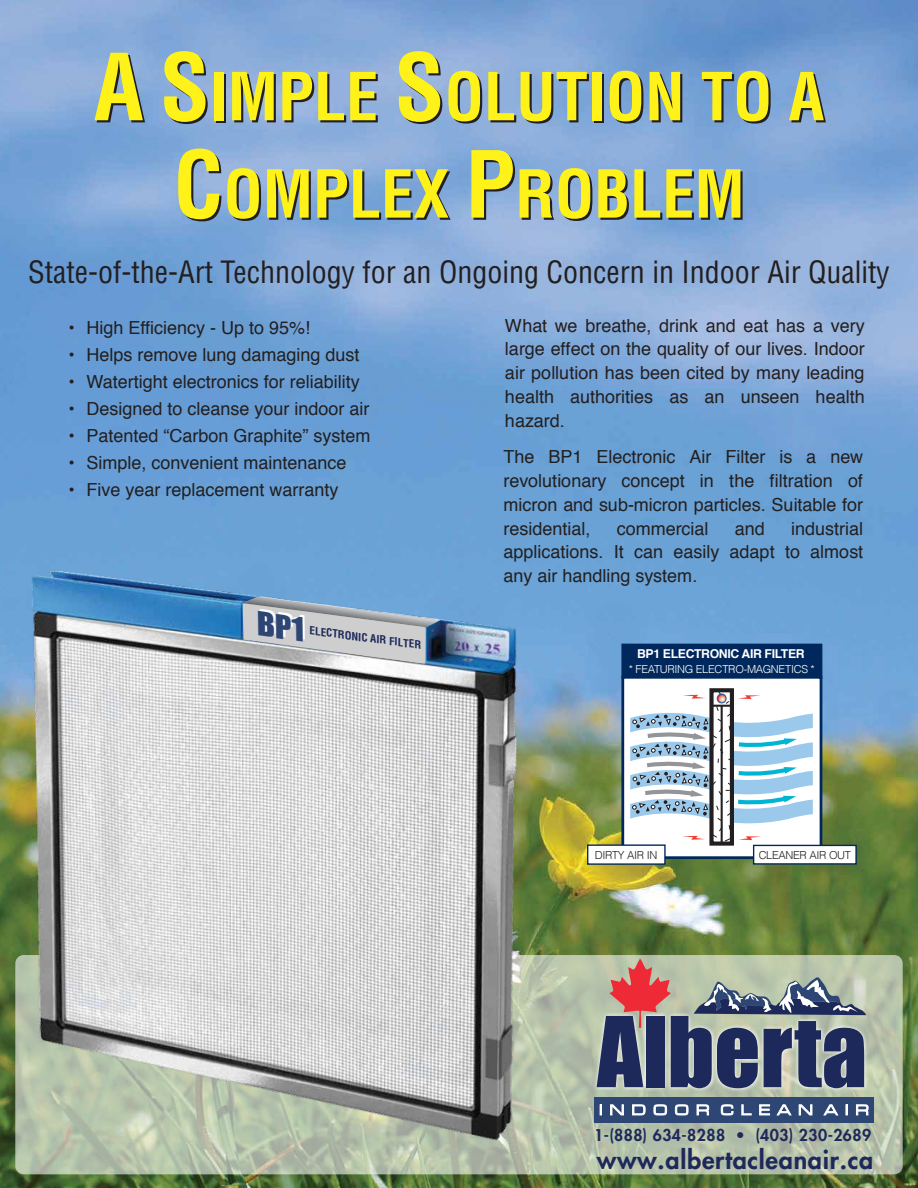
<style>
.page{position:relative;width:918px;height:1188px;background:#fff}
.page>*{position:absolute;margin:0;border:0;box-sizing:border-box;transform-origin:0 0}
.t1{font:700 condensed 64.5px/95.2px "Helvetica";color:#fff218}
.t2{font:condensed 30px "Helvetica";color:#231f20}
.t3{font:800 25.05px "Futura";letter-spacing:.03em;color:#1e295b}
.t4{font:18px/23.9px "Helvetica";color:#231f20;text-align:justify}
.t5{font:800 15.75px "Futura";letter-spacing:.03em;color:#1e295b}
.t6{font:700 12.3px "Helvetica";letter-spacing:-.03em;color:#fff}
.t7{font:300 11.1px "Helvetica";letter-spacing:-.03em;color:#fff}
.t8{font:300 11.1px "Helvetica";letter-spacing:-.03em;color:#231f20}
.t9{font:700 condensed 10.8px "Helvetica";color:#1e295b}
.s1{font-size:90px}
.s2{color:#231f20}
</style>
<div class="page">
<img style="left:0;top:0;width:918px;height:1188px">
<svg style="left:15px;top:955px;width:888px;height:219px;fill:#b5c2aa"></svg>
<img style="left:25px;top:543px;width:500px;height:626px">
<div style="left:623px;top:645px;width:198px;height:32px;background:#00285d"></div>
<div style="left:621px;top:644px;width:201px;height:35px;border:3px solid #00285d"></div>
<div style="left:623px;top:677px;width:198px;height:181px;background:#fff"></div>
<div style="left:621px;top:676px;width:201px;height:183px;border:3px solid #00285d"></div>
<svg style="left:714px;top:693px;width:15px;height:148px"></svg>
<div style="left:709px;top:688px;width:25px;height:158px;border:4px solid #231f20"></div>
<hr style="left:721px;top:705px;width:2px;height:138px;background:#231f20">
<svg style="left:739px;top:836px;width:22px;height:4px"></svg>
<svg style="left:683px;top:836px;width:22px;height:4px"></svg>
<svg style="left:630px;top:694px;width:183px;height:135px"></svg>
<div style="left:588px;top:845px;width:77px;height:19px;background:#fff"></div>
<div style="left:587px;top:844px;width:79px;height:21px;border:1px solid #00285d"></div>
<div style="left:754px;top:845px;width:102px;height:19px;background:#fff"></div>
<div style="left:753px;top:845px;width:104px;height:20px;border:1px solid #00285d"></div>
<div style="left:594px;top:1097px;width:279px;height:25px;background:#2e4674"></div>
<img style="left:591px;top:1011px;width:50px;height:82px">
<img style="left:641px;top:1088px;width:24px;height:5px">
<img style="left:665px;top:1088px;width:47px;height:6px">
<img style="left:712px;top:1088px;width:51px;height:6px">
<img style="left:758px;top:1088px;width:31px;height:5px">
<img style="left:789px;top:1088px;width:30px;height:5px">
<img style="left:819px;top:1022px;width:51px;height:72px">
<svg style="left:597px;top:958px;width:269px;height:130px"></svg>
<svg style="left:600px;top:1104px;width:2px;height:11px"></svg>
<svg style="left:610px;top:1104px;width:14px;height:12px"></svg>
<svg style="left:632px;top:1104px;width:14px;height:12px"></svg>
<svg style="left:653px;top:1104px;width:14px;height:12px"></svg>
<svg style="left:675px;top:1104px;width:14px;height:12px"></svg>
<svg style="left:696px;top:1104px;width:14px;height:12px"></svg>
<svg style="left:720px;top:1104px;width:14px;height:12px"></svg>
<svg style="left:741px;top:1104px;width:11px;height:12px"></svg>
<svg style="left:759px;top:1104px;width:11px;height:12px"></svg>
<svg style="left:776px;top:1104px;width:16px;height:12px"></svg>
<svg style="left:798px;top:1104px;width:15px;height:12px"></svg>
<svg style="left:823px;top:1104px;width:16px;height:12px"></svg>
<svg style="left:846px;top:1104px;width:2px;height:11px"></svg>
<svg style="left:856px;top:1104px;width:13px;height:12px"></svg>
<svg style="left:243px;top:597px;width:197px;height:67px"></svg>
<h1 class="t1" style="left:94px;top:49px;width:352px"><span class="s1">A S</span>IMPLE <span class="s1">S</span></h1>
<h1 class="t1" style="left:173px;top:51px;width:655px;text-indent:273px"><span class="s2">OLUTION TO A<br></span><span class="s1">C</span>OMPLEX <span class="s1">P</span>ROBLEM</h1>
<h2 class="t2" style="left:28px;top:253px;width:863px">State-of-the-Art Technology for an Ongoing Concern in Indoor Air Quality</h2>
<p class="t4" style="left:505px;top:314px;width:361px">What we breathe, drink and eat has a very large effect on the quality of our lives. Indoor air pollution has been cited by many leading health authorities as an unseen health hazard.</p>
<p class="t4" style="left:503px;top:445px;width:361px">The BP1 Electronic Air Filter is a new revolutionary concept in the filtration of micron and sub-micron particles. Suitable for residential,</p>
<p class="t4" style="left:68px;top:316px;width:243px">• High Efficiency - Up to 95%!</p>
<p class="t4" style="left:68px;top:343px;width:293px">• Helps remove lung damaging dust</p>
<p class="t4" style="left:68px;top:370px;width:293px">• Watertight electronics for reliability</p>
<p class="t4" style="left:68px;top:397px;width:303px">• Designed to cleanse your indoor air</p>
<p class="t4" style="left:68px;top:424px;width:304px">• Patented “Carbon Graphite” system</p>
<p class="t4" style="left:68px;top:451px;width:280px">• Simple, convenient maintenance</p>
<p class="t4" style="left:68px;top:478px;width:272px">• Five year replacement warranty</p>
<p class="t4" style="left:503px;top:517px;width:361px;text-indent:288px">industrial applications. It can easily adapt to almost any air handling system.</p>
<p class="t4" style="left:617px;top:517px;width:93px">commercial</p>
<p class="t4" style="left:735px;top:517px;width:32px">and</p>
<p class="t9" style="left:311px;top:623px;width:114px;rotate:8deg">ELECTRONIC AIR FILTER</p>
<p class="t6" style="left:637px;top:644px;width:169px">BP1 ELECTRONIC AIR FILTER</p>
<p class="t7" style="left:629px;top:660px;width:187px">* FEATURING ELECTRO-MAGNETICS *</p>
<p class="t8" style="left:595px;top:847px;width:64px">DIRTY AIR IN</p>
<p class="t8" style="left:759px;top:846px;width:94px">CLEANER AIR OUT</p>
<p class="t5" style="left:594px;top:1126px;width:279px">1-(888) 634-8288 • (403) 230-2689</p>
<h3 class="t3" style="left:597px;top:1144px;width:278px">www.albertacleanair.ca</h3>
</div>
